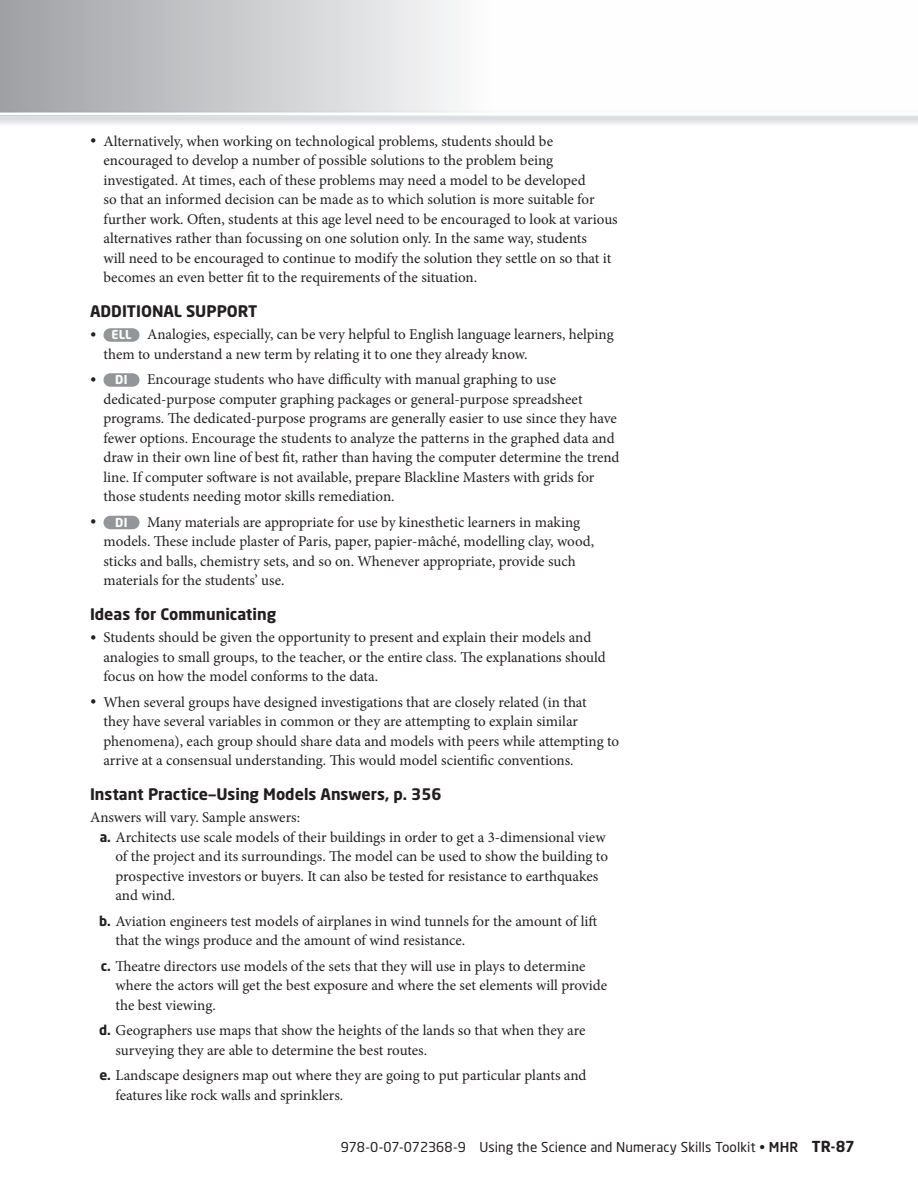
<style>
.page{position:relative;width:918px;height:1188px;background:#fff}
.page>*{position:absolute;margin:0;border:0;box-sizing:border-box;transform-origin:0 0}
.t1{font:700 15.75px "Neo Sans";color:#231f20}
.t2{font:15px/19.5px "Minion Pro";color:#231f20}
.t3{font:13.5px "Neo Sans";letter-spacing:.005em;color:#231f20}
.t4{font:700 12.15px "Neo Sans";color:#fff}
.s1{font-size:16.5px}
.s2{font-family:"Neo Sans";font-weight:700;font-size:12.15px;color:#fff}
.s3{font-family:"Minion Pro";font-weight:400;font-size:16.5px;color:#231f20}
.s4{font-family:"Neo Sans";font-weight:700;font-size:13.5px}
.s5{font-weight:500}
.s6{font-weight:700;font-size:15px}
</style>
<div class="page">
<svg style="left:0;top:0;width:455px;height:110px;background:#c8c9cc"></svg>
<svg style="left:0;top:111px;width:918px;height:6px"></svg>
<div style="left:104px;top:328px;width:36px;height:14px;background:#939598;border-radius:7px"></div>
<div style="left:104px;top:373px;width:36px;height:14px;background:#939598;border-radius:7px"></div>
<div style="left:104px;top:516px;width:36px;height:13px;background:#939598;border-radius:7px"></div>
<p class="t2" style="left:104px;top:133px;width:516px;text-indent:-14px"><span class="s1">•</span> Alternatively, when working on technological problems, students should be encouraged to develop a number of possible solutions to the problem being investigated. At times, each of these problems may need a model to be developed<br>so that an informed decision can be made as to which solution is more suitable for further work. Often, students at this age level need to be encouraged to look at various alternatives rather than focussing on one solution only. In the same way, students<br>will need to be encouraged to continue to modify the solution they settle on so that it becomes an even better fit to the requirements of the situation.</p>
<p class="t1" style="left:90px;top:305px;width:169px">ADDITIONAL SUPPORT</p>
<p class="t2" style="left:104px;top:326px;width:512px;text-indent:-14px"><span class="s1">•</span> <span class="s2">ELL</span> Analogies, especially, can be very helpful to English language learners, helping them to understand a new term by relating it to one they already know.</p>
<p class="t4" style="left:90px;top:375px;width:39px"><span class="s3">•</span> DI</p>
<p class="t2" style="left:104px;top:371px;width:518px;text-indent:43px">Encourage students who have difficulty with manual graphing to use dedicated-purpose computer graphing packages or general-purpose spreadsheet programs. The dedicated-purpose programs are generally easier to use since they have fewer options. Encourage the students to analyze the patterns in the graphed data and draw in their own line of best fit, rather than having the computer determine the trend line. If computer software is not available, prepare Blackline Masters with grids for those students needing motor skills remediation.</p>
<p class="t4" style="left:90px;top:517px;width:39px"><span class="s3">•</span> DI</p>
<p class="t2" style="left:104px;top:514px;width:492px;text-indent:44px">Many materials are appropriate for use by kinesthetic learners in making models. These include plaster of Paris, paper, papier-mâché, modelling clay, wood, sticks and balls, chemistry sets, and so on. Whenever appropriate, provide such materials for the students’ use.</p>
<p class="t1" style="left:90px;top:608px;width:188px">Ideas for Communicating</p>
<p class="t2" style="left:104px;top:629px;width:504px;text-indent:-14px"><span class="s1">•</span> Students should be given the opportunity to present and explain their models and analogies to small groups, to the teacher, or the entire class. The explanations should focus on how the model conforms to the data.</p>
<p class="t2" style="left:104px;top:694px;width:517px;text-indent:-14px"><span class="s1">•</span> When several groups have designed investigations that are closely related (in that<br>they have several variables in common or they are attempting to explain similar phenomena), each group should share data and models with peers while attempting to arrive at a consensual understanding. This would model scientific conventions.</p>
<p class="t1" style="left:90px;top:788px;width:353px">Instant Practice—Using Models Answers, p. 356</p>
<p class="t2" style="left:90px;top:809px;width:212px">Answers will vary. Sample answers:</p>
<p class="t2" style="left:100px;top:829px;width:507px"><span class="s4">a.</span> Architects use scale models of their buildings in order to get a 3-dimensional view</p>
<p class="t2" style="left:116px;top:848px;width:494px">of the project and its surroundings. The model can be used to show the building to</p>
<p class="t2" style="left:116px;top:868px;width:484px">prospective investors or buyers. It can also be tested for resistance to earthquakes</p>
<p class="t2" style="left:116px;top:887px;width:61px">and wind.</p>
<p class="t2" style="left:116px;top:913px;width:483px;text-indent:-16px"><span class="s4">b.</span> Aviation engineers test models of airplanes in wind tunnels for the amount of lift that the wings produce and the amount of wind resistance.</p>
<p class="t2" style="left:116px;top:958px;width:493px;text-indent:-15px"><span class="s4">c.</span> Theatre directors use models of the sets that they will use in plays to determine where the actors will get the best exposure and where the set elements will provide the best viewing.</p>
<p class="t2" style="left:116px;top:1022px;width:471px;text-indent:-16px"><span class="s4">d.</span> Geographers use maps that show the heights of the lands so that when they are surveying they are able to determine the best routes.</p>
<p class="t2" style="left:116px;top:1067px;width:472px;text-indent:-16px"><span class="s4">e.</span> Landscape designers map out where they are going to put particular plants and features like rock walls and sprinklers.</p>
<p class="t3" style="left:341px;top:1142px;width:516px">978-0-07-072368-9 Using the Science and Numeracy Skills Toolkit • <span class="s5">MHR</span> <span class="s6">TR-87</span></p>
</div>
